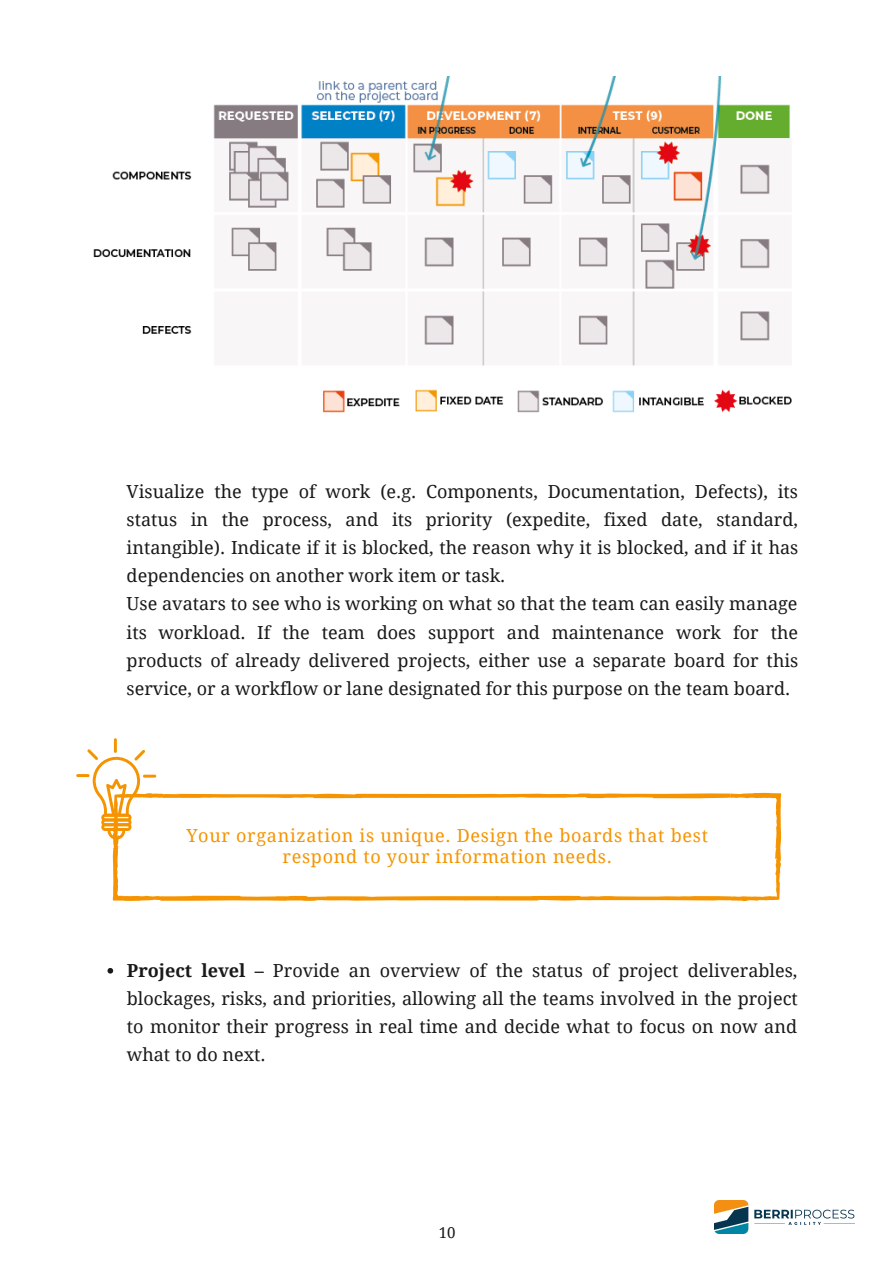
<style>
.page{position:relative;width:894px;height:1264px;background:#fff}
.page>*{position:absolute;margin:0;border:0;box-sizing:border-box;transform-origin:0 0}
.t1{font:18px/28.2px "Droid Serif";color:#191919}
.t2{font:18px/21.5px "Droid Serif";letter-spacing:.04em;color:#f59400;text-align:center}
.t3{font:15px "Droid Serif";color:#191919}
.s1{font-weight:700}
</style>
<div class="page">
<img style="left:93px;top:77px;width:699px;height:336px">
<svg style="left:113px;top:792px;width:668px;height:109px"></svg>
<svg style="left:107px;top:968px;width:6px;height:5px"></svg>
<hr style="left:114px;top:738px;width:3px;height:15px;background:#f59400">
<svg style="left:76px;top:749px;width:80px;height:90px"></svg>
<img style="left:714px;top:1200px;width:140px;height:33px">
<p class="t1" style="left:127px;top:477px;width:673px">Visualize the type of work (e.g. Components, Documentation, Defects), its status in the process, and its priority (expedite, fixed date, standard, intangible). Indicate if it is blocked, the reason why it is blocked, and if it has dependencies on another work item or task.<br>Use avatars to see who is working on what so that the team can easily manage its workload. If the team does support and maintenance work for the products of already delivered projects, either use a separate board for this service, or a workflow or lane designated for this purpose on the team board.</p>
<p class="t2" style="left:186px;top:825px;width:523px">Your organization is unique. Design the boards that best respond to your information needs.</p>
<p class="t1" style="left:127px;top:956px;width:672px;text-align:justify"><span class="s1">Project level –</span> Provide an overview of the status of project deliverables, blockages, risks, and priorities, allowing all the teams involved in the project to monitor their progress in real time and decide what to focus on now and what to do next.</p>
<p class="t3" style="left:438px;top:1223px;width:18px">10</p>
</div>
